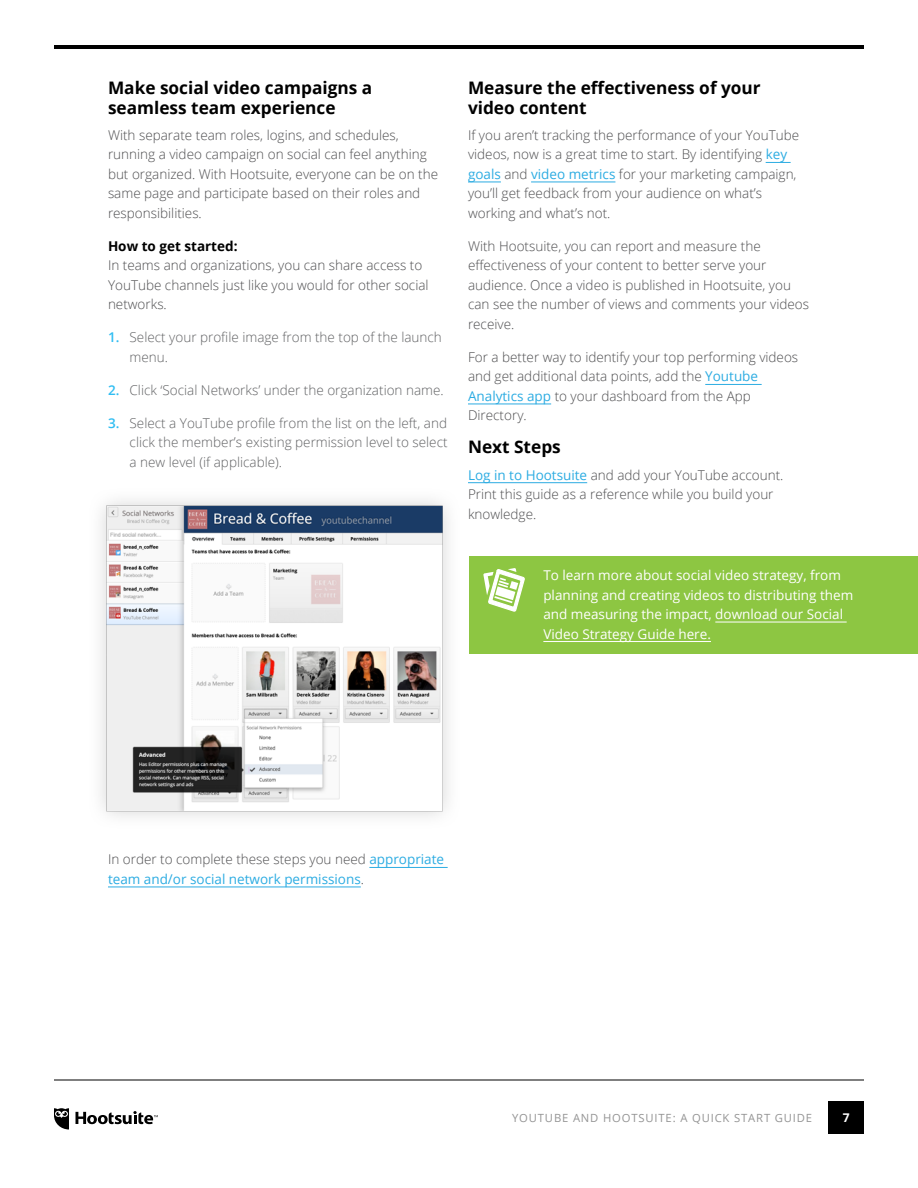
<style>
.page{position:relative;width:918px;height:1188px;background:#fff}
.page>*{position:absolute;margin:0;border:0;box-sizing:border-box;transform-origin:0 0}
.t1{font:700 17.25px/19.5px "Open Sans";color:#000}
.t2{font:300 13.5px/19.5px "Open Sans";color:#4d4d4f}
.t3{font:300 13.5px/19.5px "Open Sans";color:#606163}
.t4{font:13.5px/19.5px "Open Sans";color:#fff}
.t5{font:13.5px/19.5px "Open Sans";color:#2cace2}
.t6{font:700 13.5px "Open Sans";color:#000}
.t7{font:700 12px "Open Sans";color:#fff}
.t8{font:11.25px "Open Sans";letter-spacing:.075em;color:#949494}
.s1{font-weight:600;color:#30bdf2}
.s2{font-weight:400;color:#2cace2}
.s3{font-weight:300;color:#4d4d4f}
</style>
<div class="page">
<div style="left:828px;top:1101px;width:36px;height:33px;background:#000"></div>
<hr style="left:54px;top:1080px;width:810px;height:1px;background:#000">
<hr style="left:54px;top:45px;width:810px;height:4px;background:#000">
<svg style="left:76px;top:1111px;width:82px;height:13px"></svg>
<svg style="left:54px;top:1108px;width:15px;height:22px"></svg>
<hr style="left:369px;top:867px;width:79px;height:1px;background:#2cace2">
<hr style="left:108px;top:887px;width:253px;height:1px;background:#2cace2">
<svg style="left:766px;top:162px;width:25px;height:1px"></svg>
<hr style="left:468px;top:182px;width:33px;height:1px;background:#2cace2">
<hr style="left:531px;top:182px;width:84px;height:1px;background:#2cace2">
<hr style="left:705px;top:384px;width:57px;height:1px;background:#2cace2">
<hr style="left:468px;top:404px;width:83px;height:1px;background:#2cace2">
<hr style="left:468px;top:482px;width:119px;height:1px;background:#2cace2">
<img style="left:100px;top:500px;width:349px;height:317px">
<div style="left:469px;top:556px;width:449px;height:97px;background:#8dc642"></div>
<hr style="left:715px;top:622px;width:132px;height:1px;background:#fff">
<hr style="left:543px;top:641px;width:168px;height:1px;background:#fff">
<svg style="left:483px;top:568px;width:42px;height:44px"></svg>
<p class="t1" style="left:108px;top:78px;width:266px">Make social video campaigns a seamless team experience</p>
<p class="t2" style="left:108px;top:125px;width:332px">With separate team roles, logins, and schedules, running a video campaign on social can feel anything but organized. With Hootsuite, everyone can be on the same page and participate based on their roles and responsibilities.</p>
<p class="t6" style="left:108px;top:236px;width:131px">How to get started:</p>
<p class="t2" style="left:108px;top:255px;width:322px">In teams and organizations, you can share access to<br>YouTube channels just like you would for other social networks.</p>
<p class="t3" style="left:130px;top:327px;width:314px;text-indent:-22px"><span class="s1">1.</span> Select your profile image from the top of the launch menu.</p>
<p class="t3" style="left:108px;top:380px;width:337px"><span class="s1">2.</span> Click ‘Social Networks’ under the organization name.</p>
<p class="t3" style="left:130px;top:413px;width:320px;text-align:justify;text-indent:-22px"><span class="s1">3.</span> Select a YouTube profile from the list on the left, and click the member’s existing permission level to select a new level (if applicable).</p>
<p class="t1" style="left:468px;top:78px;width:294px">Measure the effectiveness of your video content</p>
<p class="t2" style="left:468px;top:125px;width:333px">If you aren’t tracking the performance of your YouTube videos, now is a great time to start. By identifying <span class="s2">key goals</span> and <span class="s2">video metrics</span> for your marketing campaign, you’ll get feedback from your audience on what’s working and what’s not.</p>
<p class="t2" style="left:468px;top:236px;width:343px">With Hootsuite, you can report and measure the effectiveness of your content to better serve your audience. Once a video is published in Hootsuite, you can see the number of views and comments your videos receive.</p>
<p class="t2" style="left:468px;top:347px;width:332px">For a better way to identify your top performing videos and get additional data points, add the <span class="s2">Youtube Analytics app</span> to your dashboard from the App Directory.</p>
<p class="t1" style="left:468px;top:437px;width:94px">Next Steps</p>
<p class="t2" style="left:468px;top:465px;width:317px"><span class="s2">Log in to Hootsuite</span> and add your YouTube account.<br>Print this guide as a reference while you build your knowledge.</p>
<p class="t4" style="left:543px;top:565px;width:311px">To learn more about social video strategy, from planning and creating videos to distributing them and measuring the impact, download our Social Video Strategy Guide here.</p>
<p class="t5" style="left:108px;top:849px;width:338px"><span class="s3">In order to complete these steps you need</span> appropriate team and/or social network permissions<span class="s3">.</span></p>
<p class="t8" style="left:512px;top:1110px;width:302px">YOUTUBE AND HOOTSUITE: A QUICK START GUIDE</p>
<p class="t7" style="left:843px;top:1109px;width:8px">7</p>
</div>
